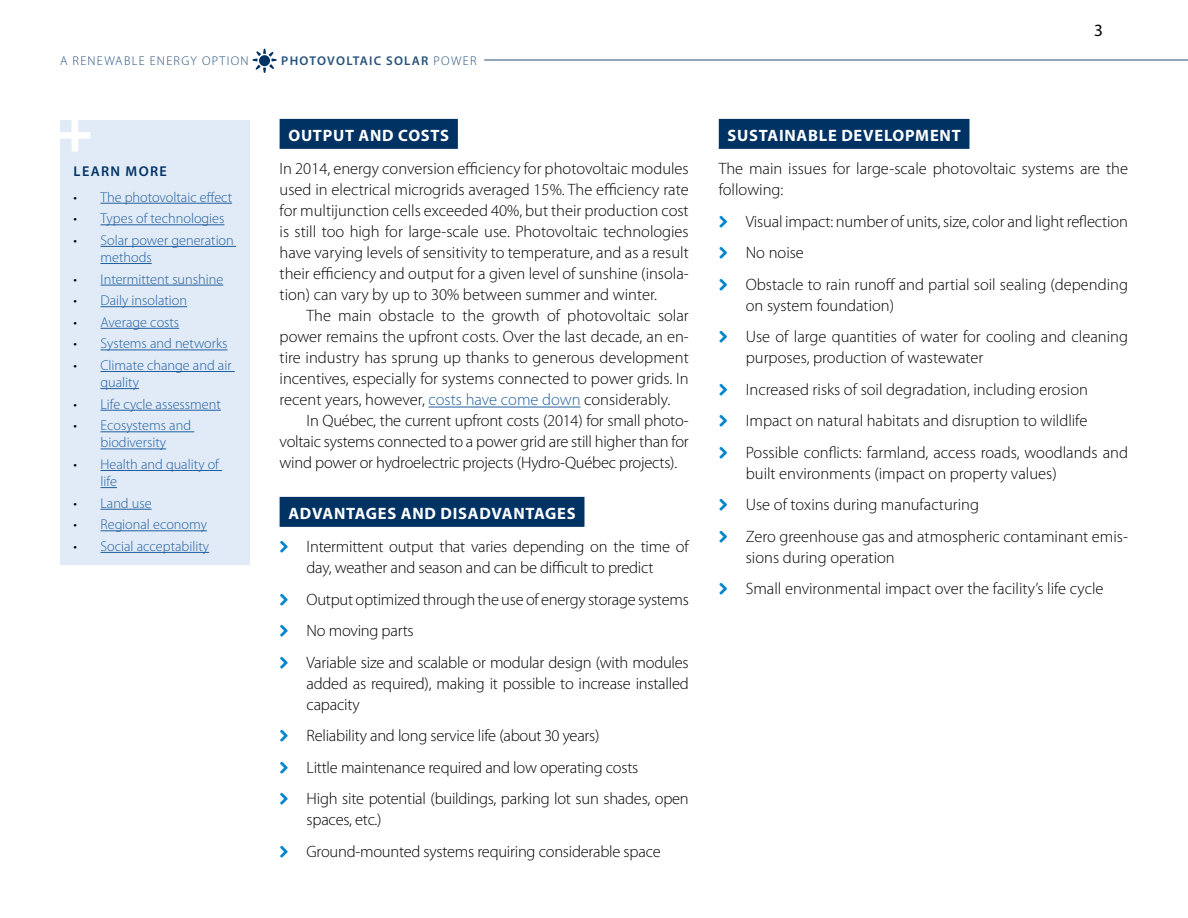
<style>
.page{position:relative;width:1188px;height:918px;background:#fff}
.page>*{position:absolute;margin:0;border:0;box-sizing:border-box;transform-origin:0 0}
.Interactif-Paginatio{font:900 60px "Myriad Pro";color:#fff}
.t1{font:17.25px "Myriad Pro";color:#000}
.P_suivant{font:300 16.5px/21px "Myriad Pro";color:#000}
.H2_dans_bande{font:700 16.5px "Myriad Pro";letter-spacing:.045em;color:#fff}
.P__p7_after{font:300 16.5px/21px "Myriad Pro";color:#000}
.t2{font:300 14.25px/17.1px "Myriad Pro";color:#215e9e}
.t3{font:600 14.25px "Myriad Pro";letter-spacing:.095em;color:#003264}
.t4{font:300 12.75px "Myriad Pro";letter-spacing:.1em;color:#26517b}
.t5{font:600 12.75px "Myriad Pro";letter-spacing:.1em;color:#26517b}
.s1{font-weight:300}
.s2{color:#000}
.s3{color:#215e9e}
</style>
<div class="page">
<div style="left:280px;top:119px;width:178px;height:30px;background:#003264"></div>
<hr style="left:429px;top:407px;width:152px;height:1px;background:#215e9e">
<div style="left:280px;top:497px;width:304px;height:30px;background:#003264"></div>
<div style="left:719px;top:119px;width:250px;height:30px;background:#003264"></div>
<div style="left:60px;top:120px;width:190px;height:444px;background:#e1ebf7"></div>
<hr style="left:100px;top:203px;width:132px;height:1px;background:#215e9e">
<hr style="left:100px;top:224px;width:124px;height:1px;background:#215e9e">
<hr style="left:100px;top:246px;width:136px;height:1px;background:#215e9e">
<hr style="left:100px;top:263px;width:52px;height:1px;background:#215e9e">
<hr style="left:100px;top:285px;width:123px;height:1px;background:#215e9e">
<hr style="left:100px;top:306px;width:87px;height:1px;background:#215e9e">
<hr style="left:100px;top:328px;width:79px;height:1px;background:#215e9e">
<hr style="left:100px;top:350px;width:128px;height:1px;background:#215e9e">
<hr style="left:100px;top:371px;width:135px;height:1px;background:#215e9e">
<hr style="left:100px;top:388px;width:39px;height:1px;background:#215e9e">
<hr style="left:100px;top:410px;width:121px;height:1px;background:#215e9e">
<hr style="left:100px;top:431px;width:94px;height:1px;background:#215e9e">
<hr style="left:100px;top:449px;width:66px;height:1px;background:#215e9e">
<hr style="left:100px;top:470px;width:122px;height:1px;background:#215e9e">
<svg style="left:100px;top:487px;width:17px;height:1px"></svg>
<hr style="left:100px;top:509px;width:52px;height:1px;background:#215e9e">
<hr style="left:100px;top:530px;width:107px;height:1px;background:#215e9e">
<hr style="left:100px;top:552px;width:109px;height:1px;background:#215e9e">
<hr style="left:484px;top:60px;width:704px;height:1px;background:#26517b">
<svg style="left:253px;top:49px;width:24px;height:24px"></svg>
<p class="t4" style="left:60px;top:53px;width:190px">A RENEWABLE ENERGY OPTION</p>
<p class="t5" style="left:281px;top:52px;width:197px">PHOTOVOLTAIC SOLAR <span class="s1">POWER</span></p>
<p class="Interactif-Paginatio" style="left:57px;top:97px;width:37px">+</p>
<p class="t3" style="left:74px;top:162px;width:95px">LEARN MORE</p>
<p class="t2" style="left:74px;top:189px;width:160px"><span class="s2">•</span> The photovoltaic effect</p>
<p class="t2" style="left:74px;top:210px;width:152px"><span class="s2">•</span> Types of technologies</p>
<p class="t2" style="left:100px;top:232px;width:135px;text-indent:-27px"><span class="s2">•</span> Solar power generation methods</p>
<p class="t2" style="left:74px;top:271px;width:151px"><span class="s2">•</span> Intermittent sunshine</p>
<p class="t2" style="left:74px;top:292px;width:115px"><span class="s2">•</span> Daily insolation</p>
<p class="t2" style="left:74px;top:314px;width:107px"><span class="s2">•</span> Average costs</p>
<p class="t2" style="left:74px;top:335px;width:156px"><span class="s2">•</span> Systems and networks</p>
<p class="t2" style="left:100px;top:357px;width:133px;text-indent:-27px"><span class="s2">•</span> Climate change and air quality</p>
<p class="t2" style="left:74px;top:396px;width:149px"><span class="s2">•</span> Life cycle assessment</p>
<p class="t2" style="left:74px;top:417px;width:119px;text-align:center"><span class="s2">•</span> Ecosystems and biodiversity</p>
<p class="t2" style="left:100px;top:456px;width:120px;text-indent:-27px"><span class="s2">•</span> Health and quality of life</p>
<p class="t2" style="left:74px;top:495px;width:80px"><span class="s2">•</span> Land use</p>
<p class="t2" style="left:74px;top:516px;width:135px"><span class="s2">•</span> Regional economy</p>
<p class="t2" style="left:74px;top:538px;width:137px"><span class="s2">•</span> Social acceptability</p>
<h2 class="H2_dans_bande" style="left:288px;top:124px;width:162px">OUTPUT AND COSTS</h2>
<p class="P_suivant" style="left:280px;top:159px;width:411px;text-align:justify">In 2014, energy conversion efficiency for photovoltaic modules used in electrical microgrids averaged 15%. The efficiency rate for multijunction cells exceeded 40%, but their production cost is still too high for large-scale use. Photovoltaic technologies have varying levels of sensitivity to temperature, and as a result their efficiency and output for a given level of sunshine (insola&shy;tion) can vary by up to 30% between summer and winter.</p>
<p class="P_suivant" style="left:280px;top:306px;width:411px;text-align:justify;text-indent:27px">The main obstacle to the growth of photovoltaic solar power remains the upfront costs. Over the last decade, an en&shy;tire industry has sprung up thanks to generous development incentives, especially for systems connected to power grids. In recent years, however, <span class="s3">costs have come down</span> considerably.</p>
<p class="P_suivant" style="left:280px;top:411px;width:411px;text-align:justify;text-indent:27px">In Québec, the current upfront costs (2014) for small photo&shy;voltaic systems connected to a power grid are still higher than for wind power or hydroelectric projects (Hydro-Québec projects).</p>
<h2 class="H2_dans_bande" style="left:288px;top:502px;width:289px">ADVANTAGES AND DISADVANTAGES</h2>
<p class="P_suivant" style="left:307px;top:537px;width:384px">Intermittent output that varies depending on the time of day, weather and season and can be difficult to predict</p>
<p class="P_suivant" style="left:307px;top:589px;width:384px">Output optimized through the use of energy storage systems</p>
<p class="P_suivant" style="left:307px;top:621px;width:109px">No moving parts</p>
<p class="P_suivant" style="left:307px;top:652px;width:384px;text-align:justify">Variable size and scalable or modular design (with modules added as required), making it possible to increase installed capacity</p>
<p class="P_suivant" style="left:307px;top:726px;width:294px">Reliability and long service life (about 30 years)</p>
<p class="P_suivant" style="left:307px;top:757px;width:333px">Little maintenance required and low operating costs</p>
<p class="P_suivant" style="left:307px;top:789px;width:384px">High site potential (buildings, parking lot sun shades, open spaces, etc.)</p>
<p class="P_suivant" style="left:307px;top:841px;width:356px">Ground-mounted systems requiring considerable space</p>
<p class="t1" style="left:1094px;top:19px;width:10px">3</p>
<h2 class="H2_dans_bande" style="left:728px;top:124px;width:235px">SUSTAINABLE DEVELOPMENT</h2>
<p class="P__p7_after" style="left:719px;top:159px;width:411px">The main issues for large-scale photovoltaic systems are the following:</p>
<p class="P_suivant" style="left:746px;top:211px;width:384px">Visual impact: number of units, size, color and light reflection</p>
<p class="P_suivant" style="left:746px;top:243px;width:60px">No noise</p>
<p class="P_suivant" style="left:746px;top:274px;width:384px">Obstacle to rain runoff and partial soil sealing (depending on system foundation)</p>
<p class="P_suivant" style="left:746px;top:327px;width:384px">Use of large quantities of water for cooling and cleaning purposes, production of wastewater</p>
<p class="P_suivant" style="left:746px;top:379px;width:344px">Increased risks of soil degradation, including erosion</p>
<p class="P_suivant" style="left:746px;top:411px;width:343px">Impact on natural habitats and disruption to wildlife</p>
<p class="P_suivant" style="left:746px;top:442px;width:384px">Possible conflicts: farmland, access roads, woodlands and built environments (impact on property values)</p>
<p class="P_suivant" style="left:746px;top:495px;width:235px">Use of toxins during manufacturing</p>
<p class="P_suivant" style="left:746px;top:526px;width:384px">Zero greenhouse gas and atmospheric contaminant emis&shy;sions during operation</p>
<p class="P_suivant" style="left:746px;top:579px;width:359px">Small environmental impact over the facility’s life cycle</p>
</div>
